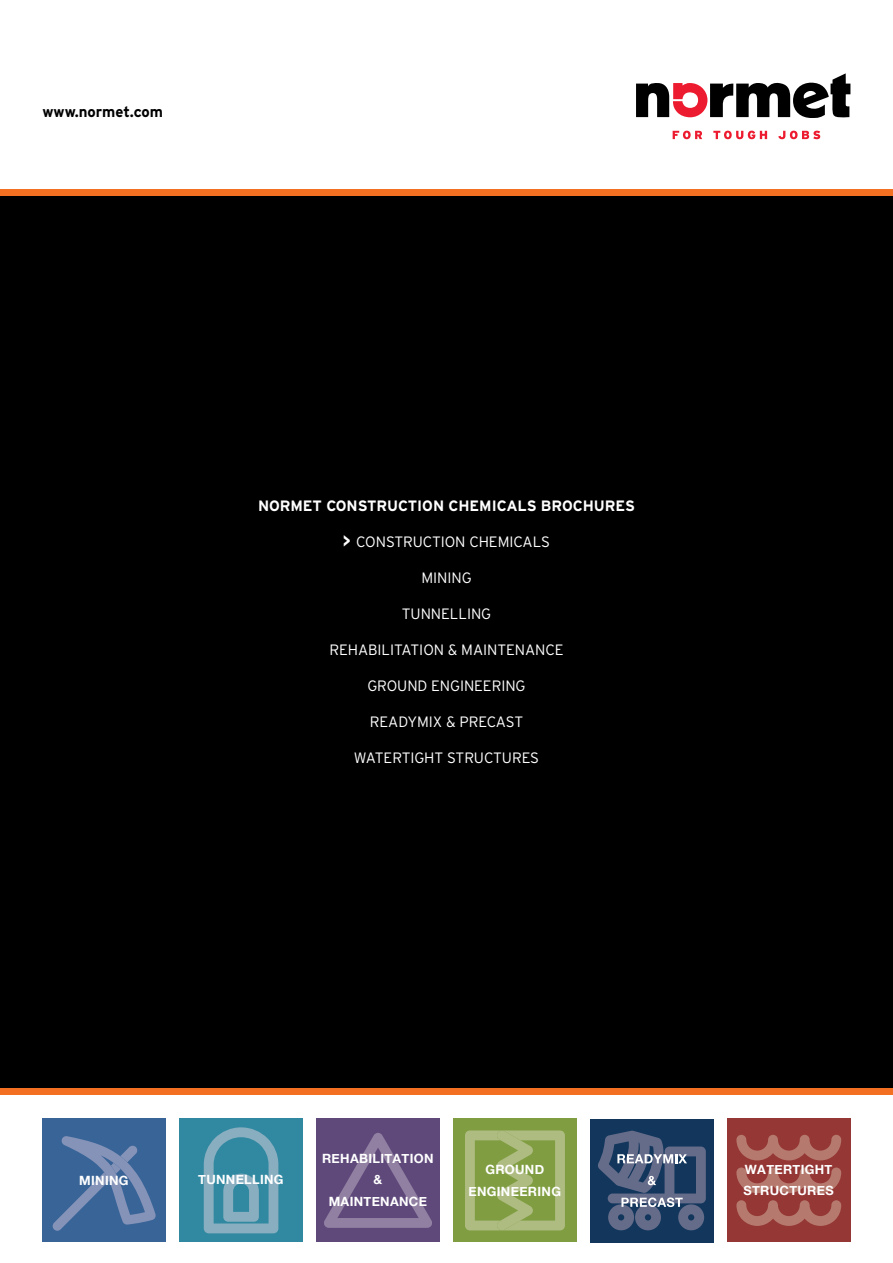
<style>
.page{position:relative;width:893px;height:1263px;background:#000}
.page>*{position:absolute;margin:0;border:0;box-sizing:border-box;transform-origin:0 0}
.t1{font:300 15px "Interstate";letter-spacing:-.005em;color:#fff}
.t2{font:700 15px "Interstate";letter-spacing:-.005em;color:#fff}
.t3{font:700 15px "Interstate";color:#000}
.t4{font:700 12.75px/21.8px "Helvetica Neue";letter-spacing:.025em;color:#fff;text-align:center}
.s1{font-weight:700;font-size:18px}
</style>
<div class="page">
<div style="left:0;top:1095px;width:893px;height:168px;background:#fff"></div>
<div style="left:0;top:1089px;width:893px;height:6px;background:#f36f21"></div>
<div style="left:0;top:0;width:893px;height:192px;background:#fff"></div>
<svg style="left:636px;top:73px;width:214px;height:45px"></svg>
<svg style="left:673px;top:131px;width:29px;height:8px"></svg>
<svg style="left:713px;top:131px;width:54px;height:8px"></svg>
<svg style="left:778px;top:131px;width:42px;height:8px"></svg>
<div style="left:0;top:189px;width:893px;height:7px;background:#f36f21"></div>
<div style="left:179px;top:1119px;width:124px;height:123px;background:#3189a1"></div>
<div style="left:316px;top:1119px;width:124px;height:123px;background:#5f497b"></div>
<div style="left:453px;top:1119px;width:124px;height:123px;background:#809e41"></div>
<div style="left:727px;top:1119px;width:123px;height:123px;background:#943735"></div>
<div style="left:43px;top:1119px;width:123px;height:123px;background:#396497"></div>
<svg style="left:52px;top:1136px;width:104px;height:95px"></svg>
<svg style="left:204px;top:1127px;width:74px;height:106px"></svg>
<svg style="left:324px;top:1133px;width:108px;height:95px"></svg>
<svg style="left:736px;top:1200px;width:105px;height:26px"></svg>
<svg style="left:736px;top:1167px;width:105px;height:26px"></svg>
<svg style="left:736px;top:1135px;width:105px;height:25px"></svg>
<svg style="left:465px;top:1130px;width:100px;height:100px"></svg>
<div style="left:590px;top:1119px;width:123px;height:123px;background:#12365c"></div>
<svg style="left:598px;top:1131px;width:108px;height:99px"></svg>
<p class="t3" style="left:43px;top:103px;width:122px">www.normet.com</p>
<p class="t2" style="left:258px;top:497px;width:378px">NORMET CONSTRUCTION CHEMICALS BROCHURES</p>
<p class="t1" style="left:343px;top:533px;width:209px"><span class="s1">&gt;</span> CONSTRUCTION CHEMICALS</p>
<p class="t1" style="left:421px;top:569px;width:52px">MINING</p>
<p class="t1" style="left:402px;top:605px;width:91px">TUNNELLING</p>
<p class="t1" style="left:329px;top:641px;width:236px">REHABILITATION &amp; MAINTENANCE</p>
<p class="t1" style="left:367px;top:677px;width:160px">GROUND ENGINEERING</p>
<p class="t1" style="left:370px;top:713px;width:155px">READYMIX &amp; PRECAST</p>
<p class="t1" style="left:354px;top:749px;width:187px">WATERTIGHT STRUCTURES</p>
<p class="t4" style="left:79px;top:1170px;width:51px">MINING</p>
<p class="t4" style="left:198px;top:1169px;width:87px">TUNNELLING</p>
<p class="t4" style="left:322px;top:1147px;width:113px">REHABILITATION &amp;<br>MAINTENANCE</p>
<p class="t4" style="left:744px;top:1158px;width:92px;text-align:left">WATERTIGHT<br>STRUCTURES</p>
<p class="t4" style="left:468px;top:1159px;width:94px">GROUND<br>ENGINEERING</p>
</div>
